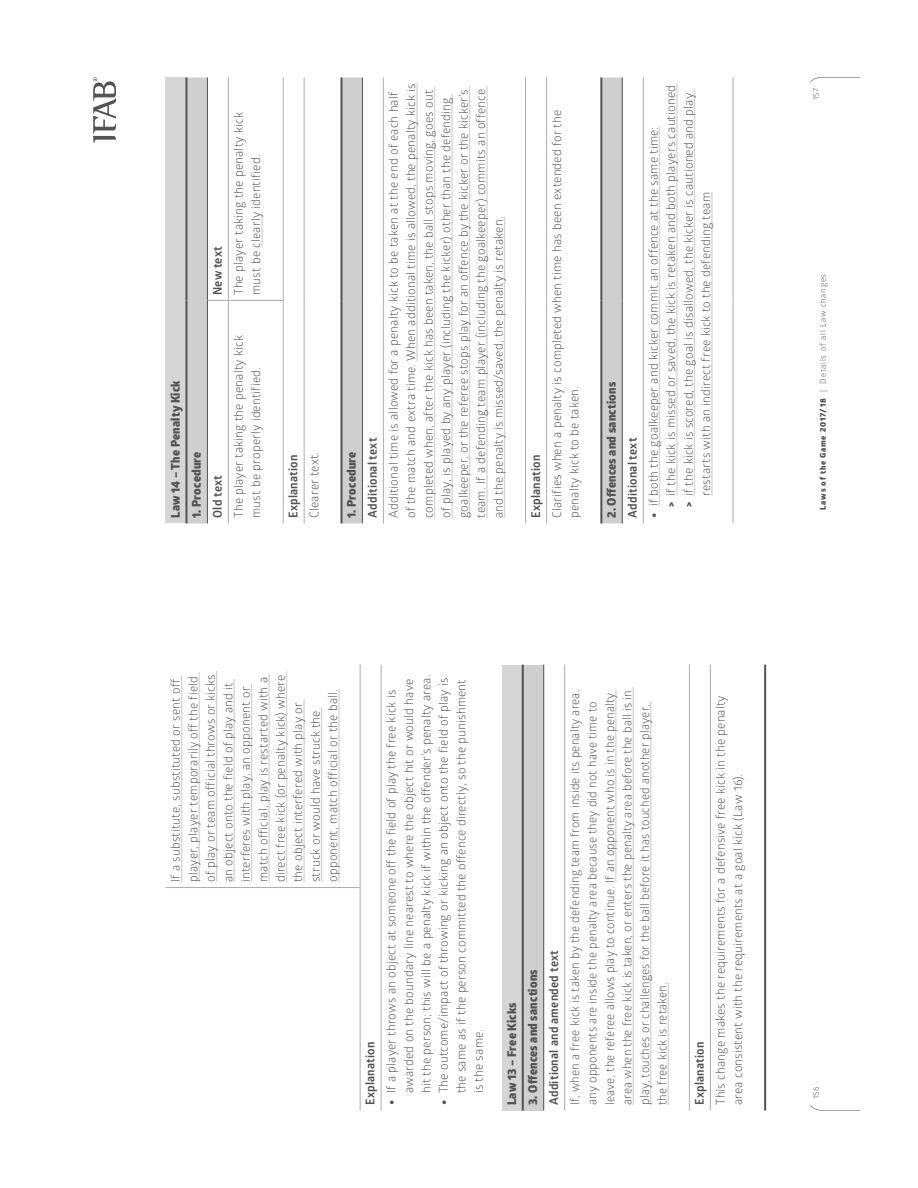
<style>
.page{position:relative;width:918px;height:1188px;background:#fff}
.page>*{position:absolute;margin:0;border:0;box-sizing:border-box;transform-origin:0 0}
.t1{font:12.15px/17.5px "Glober";letter-spacing:.02em;color:#535353}
.t2{font:700 12.15px "Glober";letter-spacing:.02em;color:#535353}
.t3{font:800 12.15px "Glober";letter-spacing:.02em;color:#535353}
.t4{font:8.1px "Glober";letter-spacing:.1em;color:#535353}
.s1{font-weight:800}
.s2{font-family:"Cambria";font-weight:700}
.s3{font-style:italic}
</style>
<div class="page">
<svg style="left:810px;top:1105px;width:49px;height:6px"></svg>
<div style="left:502px;top:665px;width:21px;height:446px;background:#d5d5d5"></div>
<div style="left:523px;top:665px;width:21px;height:446px;background:#cfcfcf"></div>
<hr style="left:543px;top:665px;width:1px;height:446px;background:#535353">
<hr style="left:360px;top:665px;width:1px;height:446px;background:#adadad">
<hr style="left:381px;top:665px;width:1px;height:446px;background:#adadad">
<hr style="left:564px;top:665px;width:1px;height:446px;background:#adadad">
<hr style="left:689px;top:665px;width:1px;height:446px;background:#adadad">
<hr style="left:710px;top:665px;width:1px;height:446px;background:#adadad">
<hr style="left:522px;top:665px;width:2px;height:446px;background:#535353">
<hr style="left:166px;top:887px;width:194px;height:1px;background:#adadad">
<hr style="left:764px;top:665px;width:2px;height:446px;background:#535353">
<hr style="left:181px;top:676px;width:1px;height:206px;background:#d5d5d5">
<hr style="left:199px;top:672px;width:1px;height:210px;background:#d5d5d5">
<hr style="left:216px;top:671px;width:1px;height:211px;background:#d5d5d5">
<hr style="left:233px;top:679px;width:2px;height:203px;background:#d5d5d5">
<hr style="left:251px;top:684px;width:1px;height:198px;background:#d5d5d5">
<hr style="left:268px;top:674px;width:2px;height:208px;background:#d5d5d5">
<hr style="left:286px;top:671px;width:1px;height:211px;background:#d5d5d5">
<hr style="left:303px;top:699px;width:2px;height:183px;background:#d5d5d5">
<hr style="left:321px;top:707px;width:1px;height:175px;background:#d5d5d5">
<hr style="left:338px;top:689px;width:2px;height:193px;background:#d5d5d5">
<hr style="left:615px;top:690px;width:2px;height:193px;background:#d5d5d5">
<hr style="left:633px;top:687px;width:1px;height:418px;background:#d5d5d5">
<hr style="left:650px;top:701px;width:1px;height:404px;background:#d5d5d5">
<hr style="left:668px;top:982px;width:1px;height:123px;background:#d5d5d5">
<svg style="left:810px;top:77px;width:49px;height:5px"></svg>
<svg style="left:93px;top:77px;width:23px;height:66px"></svg>
<div style="left:166px;top:77px;width:20px;height:446px;background:#d5d5d5"></div>
<svg style="left:187px;top:77px;width:435px;height:446px"></svg>
<hr style="left:362px;top:300px;width:1px;height:223px;background:#535353">
<hr style="left:362px;top:77px;width:1px;height:223px;background:#535353">
<hr style="left:622px;top:300px;width:1px;height:223px;background:#535353">
<hr style="left:622px;top:77px;width:1px;height:223px;background:#535353">
<hr style="left:228px;top:300px;width:1px;height:223px;background:#adadad">
<hr style="left:228px;top:77px;width:1px;height:223px;background:#adadad">
<hr style="left:283px;top:300px;width:1px;height:223px;background:#adadad">
<hr style="left:283px;top:77px;width:1px;height:223px;background:#adadad">
<hr style="left:304px;top:300px;width:1px;height:223px;background:#adadad">
<hr style="left:304px;top:77px;width:1px;height:223px;background:#adadad">
<hr style="left:383px;top:300px;width:1px;height:223px;background:#adadad">
<hr style="left:383px;top:77px;width:1px;height:223px;background:#adadad">
<hr style="left:525px;top:300px;width:1px;height:223px;background:#adadad">
<hr style="left:525px;top:77px;width:1px;height:223px;background:#adadad">
<hr style="left:546px;top:300px;width:1px;height:223px;background:#adadad">
<hr style="left:546px;top:77px;width:1px;height:223px;background:#adadad">
<hr style="left:643px;top:300px;width:1px;height:223px;background:#adadad">
<hr style="left:643px;top:77px;width:1px;height:223px;background:#adadad">
<hr style="left:733px;top:300px;width:1px;height:223px;background:#adadad">
<hr style="left:733px;top:77px;width:1px;height:223px;background:#adadad">
<svg style="left:208px;top:300px;width:20px;height:1px"></svg>
<hr style="left:207px;top:300px;width:1px;height:223px;background:#535353">
<hr style="left:207px;top:77px;width:1px;height:223px;background:#535353">
<hr style="left:185px;top:300px;width:2px;height:223px;background:#535353">
<hr style="left:185px;top:77px;width:2px;height:223px;background:#535353">
<hr style="left:340px;top:300px;width:2px;height:223px;background:#535353">
<hr style="left:340px;top:77px;width:2px;height:223px;background:#535353">
<hr style="left:600px;top:300px;width:2px;height:223px;background:#535353">
<hr style="left:600px;top:77px;width:2px;height:223px;background:#535353">
<hr style="left:229px;top:300px;width:54px;height:1px;background:#adadad">
<hr style="left:261px;top:212px;width:2px;height:36px;background:#d5d5d5">
<hr style="left:416px;top:83px;width:2px;height:278px;background:#d5d5d5">
<hr style="left:434px;top:87px;width:1px;height:431px;background:#d5d5d5">
<hr style="left:451px;top:94px;width:2px;height:424px;background:#d5d5d5">
<hr style="left:469px;top:86px;width:1px;height:432px;background:#d5d5d5">
<hr style="left:486px;top:86px;width:2px;height:432px;background:#d5d5d5">
<hr style="left:504px;top:217px;width:1px;height:301px;background:#d5d5d5">
<hr style="left:659px;top:127px;width:1px;height:379px;background:#d5d5d5">
<hr style="left:676px;top:84px;width:2px;height:412px;background:#d5d5d5">
<hr style="left:694px;top:90px;width:1px;height:406px;background:#d5d5d5">
<hr style="left:711px;top:192px;width:2px;height:304px;background:#d5d5d5">
<p class="t2" style="left:211px;top:295px;width:50px;rotate:-90deg">New text</p>
<p class="t1" style="left:231px;top:295px;width:184px;rotate:-90deg">The player taking the penalty kick must be clearly identified.</p>
<p class="t3" style="left:171px;top:518px;width:139px;rotate:-90deg">Law 14 – The Penalty Kick</p>
<p class="t3" style="left:192px;top:518px;width:68px;rotate:-90deg">1. Procedure</p>
<p class="t2" style="left:211px;top:518px;width:44px;rotate:-90deg">Old text</p>
<p class="t1" style="left:231px;top:518px;width:184px;rotate:-90deg">The player taking the penalty kick must be properly identified.</p>
<p class="t2" style="left:286px;top:518px;width:65px;rotate:-90deg">Explanation</p>
<p class="t1" style="left:307px;top:518px;width:68px;rotate:-90deg">Clearer text.</p>
<p class="t3" style="left:347px;top:518px;width:68px;rotate:-90deg">1. Procedure</p>
<p class="t2" style="left:366px;top:518px;width:82px;rotate:-90deg">Additional text</p>
<p class="t1" style="left:386px;top:518px;width:436px;rotate:-90deg">Additional time is allowed for a penalty kick to be taken at the end of each half of the match and extra time. When additional time is allowed, the penalty kick is completed when, after the kick has been taken, the ball stops moving, goes out of play, is played by any player (including the kicker) other than the defending goalkeeper, or the referee stops play for an offence by the kicker or the kicker’s team. If a defending team player (including the goalkeeper) commits an offence and the penalty is missed/saved, the penalty is retaken.</p>
<p class="t2" style="left:529px;top:518px;width:65px;rotate:-90deg">Explanation</p>
<p class="t1" style="left:549px;top:518px;width:410px;rotate:-90deg">Clarifies when a penalty is completed when time has been extended for the penalty kick to be taken.</p>
<p class="t3" style="left:607px;top:518px;width:138px;rotate:-90deg">2. Offences and sanctions</p>
<p class="t2" style="left:625px;top:518px;width:82px;rotate:-90deg">Additional text</p>
<p class="t1" style="left:664px;top:507px;width:424px;rotate:-90deg"><span class="s1">&gt;</span> if the kick is missed or saved, the kick is retaken and both players cautioned</p>
<p class="t1" style="left:681px;top:507px;width:416px;rotate:-90deg"><span class="s1">&gt;</span> if the kick is scored, the goal is disallowed, the kicker is cautioned and play</p>
<p class="t1" style="left:646px;top:518px;width:393px;rotate:-90deg"><span class="s2">•</span> if both the goalkeeper and kicker commit an offence at the same time:</p>
<p class="t1" style="left:699px;top:496px;width:305px;rotate:-90deg">restarts with an indirect free kick to the defending team</p>
<p class="t1" style="left:168px;top:882px;width:209px;rotate:-90deg">If a substitute, substituted or sent off player, player temporarily off the field of play or team official throws or kicks an object onto the field of play and it interferes with play, an opponent or match official, play is restarted with a direct free kick (or penalty kick) where the object interfered with play or struck or would have struck the opponent, match official or the ball.</p>
<p class="t2" style="left:363px;top:1105px;width:65px;rotate:-90deg">Explanation</p>
<p class="t1" style="left:384px;top:1093px;width:420px;text-indent:-12px;rotate:-90deg"><span class="s2">•</span> If a player throws an object at someone off the field of play the free kick is awarded on the boundary line nearest to where the object hit or would have hit the person; this will be a penalty kick if within the offender’s penalty area.</p>
<p class="t1" style="left:436px;top:1093px;width:417px;text-indent:-12px;rotate:-90deg"><span class="s2">•</span> The outcome/impact of throwing or kicking an object onto the field of play is the same as if the person committed the offence directly, so the punishment is the same.</p>
<p class="t3" style="left:508px;top:1105px;width:104px;rotate:-90deg">Law 13 – Free Kicks</p>
<p class="t3" style="left:529px;top:1105px;width:137px;rotate:-90deg">3. Offences and sanctions</p>
<p class="t2" style="left:547px;top:1105px;width:156px;rotate:-90deg">Additional and amended text</p>
<p class="t1" style="left:567px;top:1105px;width:417px;rotate:-90deg">If, when a free kick is taken by the defending team from inside its penalty area, any opponents are inside the penalty area because they did not have time to leave, the referee allows play to continue. If an opponent who is in the penalty area when the free kick is taken, or enters the penalty area before the ball is in play, touches or challenges for the ball before it has touched another player, the free kick is retaken.</p>
<p class="t2" style="left:693px;top:1105px;width:65px;rotate:-90deg">Explanation</p>
<p class="t1" style="left:713px;top:1105px;width:411px;rotate:-90deg">This change makes the requirements for a defensive free kick in the penalty area consistent with the requirements at a goal kick (Law 16)<span class="s3">.</span></p>
<p class="t4" style="left:813px;top:100px;width:13px;rotate:-90deg">157</p>
<p class="t4" style="left:820px;top:510px;width:237px;rotate:-90deg"><span class="s1">Laws of the Game 2017/18</span> | Details of all Law changes</p>
<p class="t4" style="left:813px;top:1099px;width:13px;rotate:-90deg">156</p>
</div>
